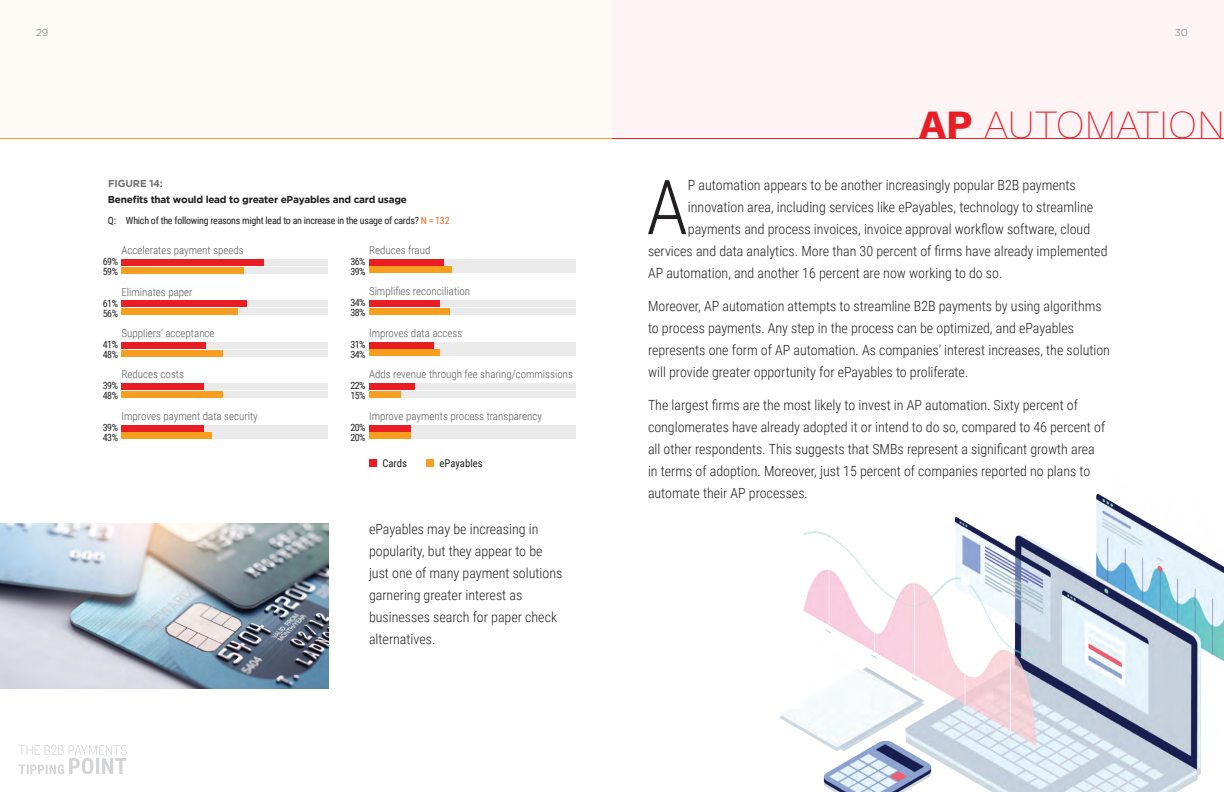
<style>
.page{position:relative;width:1224px;height:792px;background:#fff}
.page>*{position:absolute;margin:0;border:0;box-sizing:border-box;transform-origin:0 0}
.t1{font:300 75.9px "Roboto Condensed";color:#231f20}
.t2{font:100 40px "Work Sans";color:#eb1d24}
.t3{font:300 14px/22px "Roboto Condensed";color:#231f20}
.t4{font:300 11px "Roboto Condensed";color:#57585a}
.t5{font:10.7px "Roboto Condensed";color:#231f20}
.t6{font:10px/10px "Roboto Condensed";letter-spacing:-.025em;color:#231f20}
.t7{font:700 10px "Gotham";letter-spacing:-.025em;color:#231f20}
.t8{font:700 10px "Gotham";letter-spacing:-.01em;color:#707073}
.t9{font:300 10px "Gotham";color:#707073}
.s1{color:#f25e21}
.s2{font-weight:700}
</style>
<div class="page">
<svg style="left:19px;top:745px;width:108px;height:29px"></svg>
<div style="left:0;top:0;width:612px;height:138px;background:#fefbf6"></div>
<div style="left:612px;top:0;width:612px;height:138px;background:#fdf4f6"></div>
<div style="left:122px;top:301px;width:206px;height:6px;background:#eaeaea"></div>
<div style="left:122px;top:308px;width:206px;height:7px;background:#eaeaea"></div>
<div style="left:122px;top:301px;width:126px;height:6px;background:#eb1d24"></div>
<div style="left:122px;top:308px;width:116px;height:7px;background:#f79e1e"></div>
<div style="left:122px;top:383px;width:206px;height:7px;background:#eaeaea"></div>
<div style="left:369px;top:259px;width:207px;height:7px;background:#eaeaea"></div>
<div style="left:369px;top:342px;width:207px;height:7px;background:#eaeaea"></div>
<div style="left:122px;top:425px;width:206px;height:7px;background:#eaeaea"></div>
<div style="left:369px;top:300px;width:207px;height:7px;background:#eaeaea"></div>
<div style="left:369px;top:383px;width:207px;height:7px;background:#eaeaea"></div>
<div style="left:369px;top:425px;width:207px;height:6px;background:#eaeaea"></div>
<div style="left:122px;top:391px;width:206px;height:7px;background:#eaeaea"></div>
<div style="left:369px;top:267px;width:207px;height:6px;background:#eaeaea"></div>
<div style="left:369px;top:350px;width:207px;height:6px;background:#eaeaea"></div>
<div style="left:122px;top:433px;width:206px;height:6px;background:#eaeaea"></div>
<div style="left:369px;top:308px;width:207px;height:7px;background:#eaeaea"></div>
<div style="left:369px;top:391px;width:207px;height:7px;background:#eaeaea"></div>
<div style="left:369px;top:432px;width:207px;height:7px;background:#eaeaea"></div>
<div style="left:121px;top:383px;width:83px;height:7px;background:#eb1d24"></div>
<div style="left:369px;top:259px;width:75px;height:7px;background:#eb1d24"></div>
<div style="left:369px;top:342px;width:64px;height:7px;background:#eb1d24"></div>
<div style="left:121px;top:425px;width:83px;height:7px;background:#eb1d24"></div>
<div style="left:369px;top:300px;width:70px;height:7px;background:#eb1d24"></div>
<div style="left:369px;top:383px;width:45px;height:7px;background:#eb1d24"></div>
<div style="left:369px;top:425px;width:41px;height:6px;background:#eb1d24"></div>
<div style="left:122px;top:391px;width:101px;height:7px;background:#f79e1e"></div>
<div style="left:369px;top:267px;width:82px;height:6px;background:#f79e1e"></div>
<div style="left:369px;top:350px;width:70px;height:6px;background:#f79e1e"></div>
<div style="left:122px;top:433px;width:90px;height:6px;background:#f79e1e"></div>
<div style="left:369px;top:308px;width:80px;height:7px;background:#f79e1e"></div>
<div style="left:369px;top:391px;width:31px;height:7px;background:#f79e1e"></div>
<div style="left:369px;top:432px;width:41px;height:7px;background:#f79e1e"></div>
<div style="left:122px;top:259px;width:206px;height:7px;background:#eaeaea"></div>
<div style="left:122px;top:267px;width:206px;height:7px;background:#eaeaea"></div>
<div style="left:122px;top:259px;width:142px;height:7px;background:#eb1d24"></div>
<div style="left:121px;top:267px;width:123px;height:7px;background:#f79e1e"></div>
<div style="left:122px;top:342px;width:206px;height:7px;background:#eaeaea"></div>
<div style="left:122px;top:350px;width:206px;height:6px;background:#eaeaea"></div>
<div style="left:122px;top:342px;width:84px;height:7px;background:#eb1d24"></div>
<div style="left:122px;top:350px;width:101px;height:6px;background:#f79e1e"></div>
<div style="left:369px;top:459px;width:7px;height:8px;background:#eb1d24"></div>
<div style="left:426px;top:459px;width:8px;height:8px;background:#f79e1e"></div>
<hr style="left:0;top:138px;width:612px;height:1px;background:#f79e1e">
<hr style="left:612px;top:138px;width:612px;height:1px;background:#eb1d24">
<img style="left:779px;top:494px;width:445px;height:298px">
<img style="left:0;top:524px;width:328px;height:164px">
<p class="t9" style="left:36px;top:27px;width:14px">29</p>
<p class="t9" style="left:1175px;top:27px;width:15px">30</p>
<p class="t8" style="left:108px;top:178px;width:56px">FIGURE 14:</p>
<p class="t7" style="left:108px;top:194px;width:301px">Benefits that would lead to greater ePayables and card usage</p>
<p class="t6" style="left:108px;top:216px;width:343px">Q: Which of the following reasons might lead to an increase in the usage of cards? <span class="s1">N = 132</span></p>
<p class="t4" style="left:122px;top:243px;width:124px">Accelerates payment speeds</p>
<p class="t6" style="left:103px;top:256px;width:17px">69%<br>59%</p>
<p class="t4" style="left:369px;top:242px;width:63px">Reduces fraud</p>
<p class="t6" style="left:350px;top:256px;width:17px">36%<br>39%</p>
<p class="t4" style="left:122px;top:284px;width:73px">Eliminates paper</p>
<p class="t6" style="left:103px;top:298px;width:17px">61%<br>56%</p>
<p class="t4" style="left:369px;top:284px;width:103px">Simplifies reconciliation</p>
<p class="t6" style="left:350px;top:297px;width:17px">34%<br>38%</p>
<p class="t4" style="left:122px;top:325px;width:95px">Suppliers’ acceptance</p>
<p class="t6" style="left:103px;top:339px;width:17px">41%<br>48%</p>
<p class="t4" style="left:369px;top:325px;width:95px">Improves data access</p>
<p class="t6" style="left:350px;top:339px;width:17px">31%<br>34%</p>
<p class="t4" style="left:122px;top:367px;width:64px">Reduces costs</p>
<p class="t6" style="left:103px;top:381px;width:17px">39%<br>48%</p>
<p class="t4" style="left:122px;top:408px;width:138px">Improves payment data security</p>
<p class="t6" style="left:103px;top:422px;width:17px">39%<br>43%</p>
<p class="t4" style="left:369px;top:367px;width:206px">Adds revenue through fee sharing/commissions</p>
<p class="t4" style="left:369px;top:408px;width:175px">Improve payments process transparency</p>
<p class="t6" style="left:350px;top:380px;width:17px">22%<br>15%</p>
<p class="t6" style="left:350px;top:422px;width:17px">20%<br>20%</p>
<p class="t5" style="left:382px;top:455px;width:26px">Cards</p>
<p class="t5" style="left:440px;top:455px;width:45px">ePayables</p>
<p class="t3" style="left:369px;top:518px;width:195px">ePayables may be increasing in popularity, but they appear to be just one of many payment solutions garnering greater interest as businesses search for paper check alternatives.</p>
<h2 class="t2" style="left:919px;top:101px;width:308px"><span class="s2">AP</span> AUTOMATION</h2>
<h1 class="t1" style="left:646px;top:154px;width:43px">A</h1>
<p class="t3" style="left:688px;top:174px;width:389px">P automation appears to be another increasingly popular B2B payments</p>
<p class="t3" style="left:688px;top:196px;width:407px">innovation area, including services like ePayables, technology to streamline</p>
<p class="t3" style="left:688px;top:218px;width:404px">payments and process invoices, invoice approval workflow software, cloud</p>
<p class="t3" style="left:648px;top:240px;width:461px">services and data analytics. More than 30 percent of firms have already implemented</p>
<p class="t3" style="left:648px;top:262px;width:356px">AP automation, and another 16 percent are now working to do so.</p>
<p class="t3" style="left:648px;top:294px;width:464px">Moreover, AP automation attempts to streamline B2B payments by using algorithms to process payments. Any step in the process can be optimized, and ePayables represents one form of AP automation. As companies’ interest increases, the solution will provide greater opportunity for ePayables to proliferate.</p>
<p class="t3" style="left:648px;top:393px;width:459px">The largest firms are the most likely to invest in AP automation. Sixty percent of conglomerates have already adopted it or intend to do so, compared to 46 percent of all other respondents. This suggests that SMBs represent a significant growth area in terms of adoption. Moreover, just 15 percent of companies reported no plans to automate their AP processes.</p>
</div>
